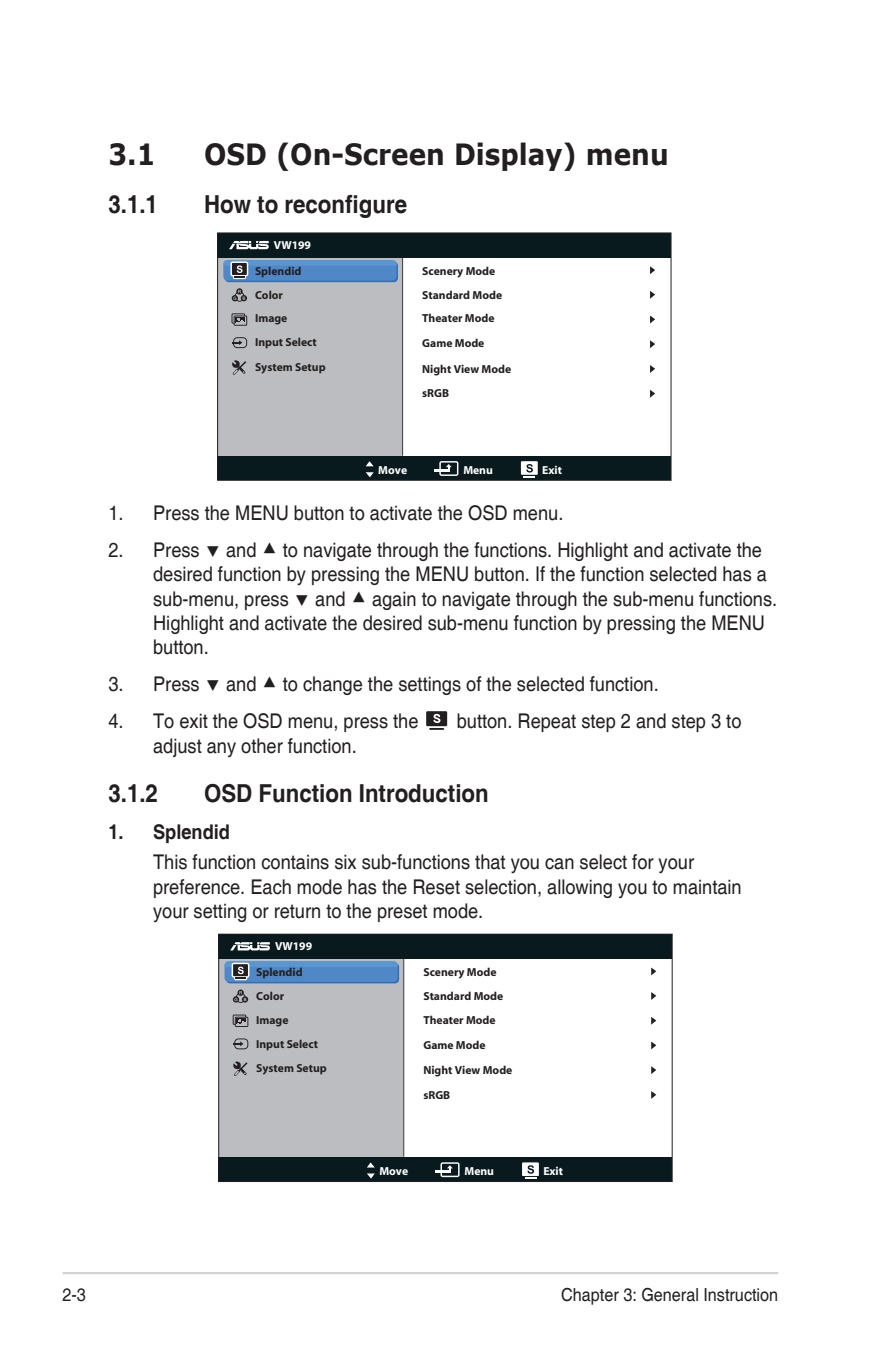
<style>
.page{position:relative;width:893px;height:1346px;background:#fff}
.page>*{position:absolute;margin:0;border:0;box-sizing:border-box;transform-origin:0 0}
.Heading_1{font:700 29.25px "Verdana";color:#231f20;scale:.9 1}
.Heading_2{font:700 24.75px "Helvetica";color:#231f20;scale:.9 1}
.List{font:20.25px/24.3px "Helvetica";color:#231f20;scale:.9 1}
.List_Bold{font:700 20.25px "Helvetica";color:#231f20;scale:.9 1}
.Footer_Text-Left{font:18px "Helvetica";color:#231f20;scale:.9 1}
.Page_No__Left{font:18px "Helvetica";color:#231f20;scale:.9 1}
.t1{font:700 11.7px/23.8px "Myriad";color:#231f20}
.t2{font:700 11.7px "Myriad";color:#fff}
</style>
<div class="page">
<hr style="left:63px;top:1272px;width:715px;height:2px;background:#d1d2d4">
<div style="left:218px;top:233px;width:453px;height:25px;background:#091a1f"></div>
<div style="left:218px;top:455px;width:453px;height:25px;background:#091a1f"></div>
<div style="left:218px;top:258px;width:185px;height:197px;background:#bcbdc0"></div>
<div style="left:217px;top:233px;width:454px;height:248px;border:1px solid #231f20"></div>
<hr style="left:402px;top:258px;width:1px;height:197px;background:#231f20">
<svg style="left:232px;top:290px;width:15px;height:12px"></svg>
<svg style="left:232px;top:313px;width:15px;height:13px"></svg>
<svg style="left:232px;top:337px;width:15px;height:11px"></svg>
<svg style="left:232px;top:360px;width:15px;height:15px"></svg>
<svg style="left:225px;top:262px;width:173px;height:20px"></svg>
<div style="left:223px;top:260px;width:173px;height:21px;background:#5087c6;border-radius:4px"></div>
<div style="left:233px;top:275px;width:13px;height:4px;border:3px solid #fff"></div>
<svg style="left:223px;top:260px;width:173px;height:18px"></svg>
<svg style="left:229px;top:241px;width:40px;height:8px"></svg>
<svg style="left:521px;top:461px;width:17px;height:17px"></svg>
<svg style="left:366px;top:461px;width:8px;height:5px"></svg>
<svg style="left:366px;top:472px;width:8px;height:5px"></svg>
<svg style="left:650px;top:266px;width:5px;height:8px"></svg>
<svg style="left:650px;top:291px;width:5px;height:8px"></svg>
<svg style="left:650px;top:315px;width:5px;height:8px"></svg>
<svg style="left:650px;top:340px;width:5px;height:8px"></svg>
<svg style="left:650px;top:365px;width:5px;height:8px"></svg>
<svg style="left:650px;top:390px;width:5px;height:8px"></svg>
<svg style="left:435px;top:461px;width:23px;height:15px"></svg>
<svg style="left:426px;top:711px;width:21px;height:19px"></svg>
<div style="left:219px;top:934px;width:453px;height:25px;background:#091a1f"></div>
<div style="left:219px;top:1157px;width:453px;height:24px;background:#091a1f"></div>
<div style="left:219px;top:959px;width:185px;height:198px;background:#bcbdc0"></div>
<div style="left:219px;top:934px;width:453px;height:248px;border:1px solid #231f20"></div>
<hr style="left:403px;top:959px;width:1px;height:198px;background:#231f20">
<svg style="left:233px;top:991px;width:15px;height:12px"></svg>
<svg style="left:233px;top:1014px;width:15px;height:13px"></svg>
<svg style="left:233px;top:1038px;width:15px;height:11px"></svg>
<svg style="left:233px;top:1061px;width:15px;height:15px"></svg>
<div style="left:226px;top:963px;width:173px;height:20px;background:#2d6fb7;border-radius:4px"></div>
<div style="left:225px;top:961px;width:173px;height:21px;background:#5087c6;border-radius:4px"></div>
<div style="left:234px;top:976px;width:13px;height:4px;border:3px solid #fff"></div>
<svg style="left:225px;top:961px;width:173px;height:18px"></svg>
<svg style="left:230px;top:942px;width:40px;height:8px"></svg>
<svg style="left:522px;top:1162px;width:17px;height:17px"></svg>
<svg style="left:367px;top:1162px;width:8px;height:5px"></svg>
<svg style="left:367px;top:1173px;width:8px;height:5px"></svg>
<svg style="left:651px;top:967px;width:5px;height:8px"></svg>
<svg style="left:651px;top:992px;width:5px;height:8px"></svg>
<svg style="left:651px;top:1017px;width:5px;height:8px"></svg>
<svg style="left:651px;top:1041px;width:5px;height:8px"></svg>
<svg style="left:651px;top:1066px;width:5px;height:8px"></svg>
<svg style="left:651px;top:1091px;width:5px;height:8px"></svg>
<svg style="left:436px;top:1162px;width:24px;height:15px"></svg>
<p class="Heading_1" style="left:108px;top:135px;width:54px">3.1</p>
<p class="Heading_1" style="left:204px;top:135px;width:518px">OSD (On-Screen Display) menu</p>
<p class="Heading_2" style="left:108px;top:190px;width:57px">3.1.1</p>
<p class="Heading_2" style="left:204px;top:190px;width:227px">How to reconfigure</p>
<p class="t2" style="left:274px;top:239px;width:39px">VW199</p>
<p class="t1" style="left:255px;top:259px;width:63px">Splendid<br>Color<br>Image<br>Input Select</p>
<p class="t1" style="left:422px;top:259px;width:81px">Scenery Mode<br>Standard Mode<br>Theater Mode</p>
<p class="t1" style="left:422px;top:331px;width:90px;line-height:25px">Game Mode<br>Night View Mode sRGB</p>
<p class="t1" style="left:255px;top:356px;width:72px">System Setup</p>
<p class="t2" style="left:378px;top:464px;width:30px">Move</p>
<p class="t2" style="left:463px;top:464px;width:31px">Menu</p>
<p class="t2" style="left:542px;top:464px;width:21px">Exit</p>
<p class="List" style="left:108px;top:501px;width:507px">1. Press the MENU button to activate the OSD menu.</p>
<p class="List" style="left:108px;top:538px;width:103px">2. Press</p>
<p class="List" style="left:226px;top:538px;width:35px">and</p>
<p class="List" style="left:153px;top:538px;width:684px;text-indent:130px">to navigate through the functions. Highlight and activate the desired function by pressing the MENU button. If the function selected has a sub-menu, press</p>
<p class="List" style="left:153px;top:587px;width:695px;text-indent:219px">again to navigate through the sub-menu functions.<br>Highlight and activate the desired sub-menu function by pressing the MENU button.</p>
<p class="List" style="left:108px;top:673px;width:103px">3. Press</p>
<p class="List" style="left:226px;top:673px;width:35px">and</p>
<p class="List" style="left:283px;top:673px;width:419px">to change the settings of the selected function.</p>
<p class="List" style="left:108px;top:710px;width:346px">4. To exit the OSD menu, press the</p>
<p class="List" style="left:457px;top:710px;width:318px">button. Repeat step 2 and step 3 to</p>
<p class="List" style="left:153px;top:734px;width:228px">adjust any other function.</p>
<p class="Heading_2" style="left:108px;top:778px;width:57px">3.1.2</p>
<p class="Heading_2" style="left:204px;top:778px;width:318px">OSD Function Introduction</p>
<p class="List_Bold" style="left:108px;top:819px;width:137px">1. Splendid</p>
<p class="List" style="left:153px;top:851px;width:655px">This function contains six sub-functions that you can select for your preference. Each mode has the Reset selection, allowing you to maintain your setting or return to the preset mode.</p>
<p class="t2" style="left:275px;top:940px;width:39px">VW199</p>
<p class="t1" style="left:256px;top:960px;width:63px">Splendid<br>Color<br>Image<br>Input Select</p>
<p class="List" style="left:315px;top:587px;width:35px">and</p>
<p class="t1" style="left:423px;top:960px;width:81px">Scenery Mode<br>Standard Mode<br>Theater Mode</p>
<p class="t1" style="left:423px;top:1032px;width:90px;line-height:25px">Game Mode<br>Night View Mode sRGB</p>
<p class="t1" style="left:256px;top:1057px;width:72px">System Setup</p>
<p class="t2" style="left:379px;top:1165px;width:30px">Move</p>
<p class="t2" style="left:464px;top:1165px;width:31px">Menu</p>
<p class="t2" style="left:543px;top:1165px;width:21px">Exit</p>
<p class="Page_No__Left" style="left:63px;top:1284px;width:28px">2-3</p>
<p class="Footer_Text-Left" style="left:561px;top:1284px;width:243px">Chapter 3: General Instruction</p>
</div>
